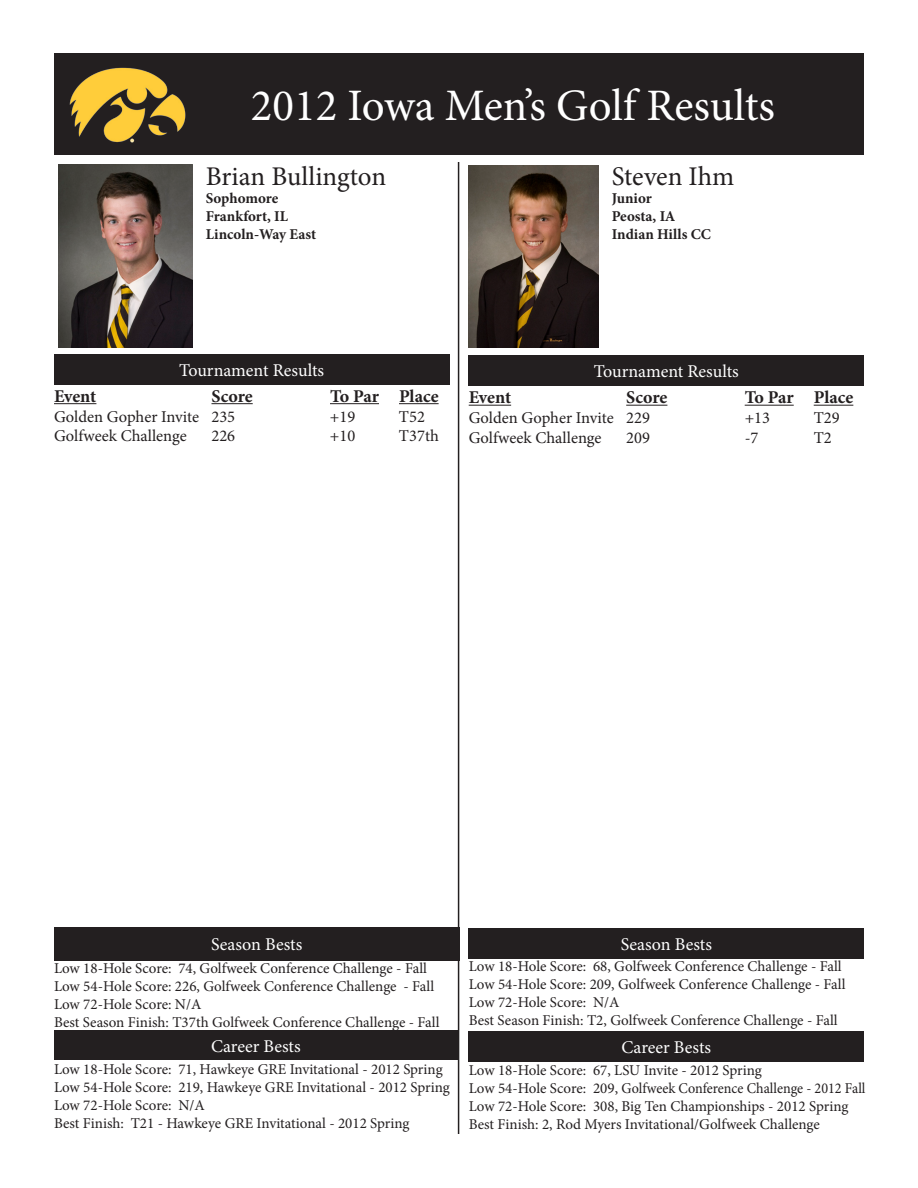
<style>
.page{position:relative;width:918px;height:1188px;background:#fff}
.page>*{position:absolute;margin:0;border:0;box-sizing:border-box;transform-origin:0 0}
.t1{font:45px "Minion Pro";color:#fff}
.t2{font:27px "Minion Pro";color:#231f20}
.t3{font:18px "Minion Pro";color:#fff}
.t4{font:700 18px "Minion Pro";letter-spacing:-.005em;color:#231f20}
.t5{font:16.5px "Minion Pro";color:#231f20}
.t6{font:15px "Minion Pro";color:#231f20}
.t7{font:700 15px "Minion Pro";color:#231f20}
</style>
<div class="page">
<hr style="left:54px;top:403px;width:42px;height:1px;background:#231f20">
<hr style="left:212px;top:403px;width:41px;height:1px;background:#231f20">
<hr style="left:330px;top:403px;width:49px;height:1px;background:#231f20">
<hr style="left:399px;top:403px;width:40px;height:1px;background:#231f20">
<hr style="left:458px;top:162px;width:1px;height:972px;background:#231f20">
<div style="left:54px;top:354px;width:395px;height:30px;background:#231f20"></div>
<div style="left:54px;top:1030px;width:404px;height:30px;background:#231f20"></div>
<div style="left:54px;top:927px;width:405px;height:34px;background:#231f20"></div>
<img style="left:469px;top:166px;width:129px;height:181px">
<div style="left:469px;top:356px;width:395px;height:30px;background:#231f20"></div>
<div style="left:469px;top:1032px;width:395px;height:30px;background:#231f20"></div>
<hr style="left:469px;top:405px;width:42px;height:1px;background:#231f20">
<hr style="left:626px;top:405px;width:41px;height:1px;background:#231f20">
<hr style="left:745px;top:405px;width:49px;height:1px;background:#231f20">
<hr style="left:814px;top:405px;width:39px;height:1px;background:#231f20">
<div style="left:469px;top:928px;width:395px;height:30px;background:#231f20"></div>
<img style="left:58px;top:164px;width:134px;height:183px">
<div style="left:54px;top:53px;width:810px;height:101px;background:#231f20"></div>
<img style="left:69px;top:67px;width:117px;height:76px">
<p class="t1" style="left:251px;top:75px;width:526px">2012 Iowa Men’s Golf Results</p>
<p class="t2" style="left:206px;top:159px;width:182px">Brian Bullington</p>
<p class="t7" style="left:206px;top:188px;width:74px">Sophomore</p>
<p class="t7" style="left:206px;top:206px;width:84px">Frankfort, IL</p>
<p class="t7" style="left:206px;top:224px;width:112px">Lincoln-Way East</p>
<p class="t2" style="left:612px;top:159px;width:124px">Steven Ihm</p>
<p class="t7" style="left:612px;top:188px;width:42px">Junior</p>
<p class="t7" style="left:612px;top:206px;width:65px">Peosta, IA</p>
<p class="t7" style="left:612px;top:224px;width:101px">Indian Hills CC</p>
<p class="t3" style="left:179px;top:358px;width:147px">Tournament Results</p>
<p class="t4" style="left:54px;top:383px;width:44px">Event</p>
<p class="t4" style="left:212px;top:383px;width:43px">Score</p>
<p class="t4" style="left:330px;top:383px;width:110px">To Par Place</p>
<p class="t5" style="left:54px;top:405px;width:183px">Golden Gopher Invite 235</p>
<p class="t5" style="left:330px;top:405px;width:27px">+19</p>
<p class="t5" style="left:399px;top:405px;width:28px">T52</p>
<p class="t5" style="left:54px;top:425px;width:134px">Golfweek Challenge</p>
<p class="t5" style="left:211px;top:425px;width:25px">226</p>
<p class="t5" style="left:330px;top:425px;width:27px">+10</p>
<p class="t5" style="left:399px;top:425px;width:41px">T37th</p>
<p class="t3" style="left:594px;top:360px;width:147px">Tournament Results</p>
<p class="t4" style="left:469px;top:385px;width:44px">Event</p>
<p class="t4" style="left:626px;top:385px;width:43px">Score</p>
<p class="t4" style="left:745px;top:385px;width:110px">To Par Place</p>
<p class="t5" style="left:469px;top:407px;width:183px">Golden Gopher Invite 229</p>
<p class="t5" style="left:745px;top:407px;width:27px">+13</p>
<p class="t5" style="left:814px;top:407px;width:28px">T29</p>
<p class="t5" style="left:469px;top:427px;width:134px">Golfweek Challenge</p>
<p class="t5" style="left:626px;top:427px;width:25px">209</p>
<p class="t5" style="left:745px;top:427px;width:15px">-7</p>
<p class="t5" style="left:814px;top:427px;width:20px">T2</p>
<p class="t3" style="left:211px;top:932px;width:93px">Season Bests</p>
<p class="t6" style="left:54px;top:958px;width:375px">Low 18-Hole Score: 74, Golfweek Conference Challenge - Fall</p>
<p class="t6" style="left:54px;top:976px;width:382px">Low 54-Hole Score: 226, Golfweek Conference Challenge - Fall</p>
<p class="t6" style="left:54px;top:994px;width:149px">Low 72-Hole Score: N/A</p>
<p class="t6" style="left:54px;top:1012px;width:387px">Best Season Finish: T37th Golfweek Conference Challenge - Fall</p>
<p class="t3" style="left:211px;top:1034px;width:91px">Career Bests</p>
<p class="t6" style="left:54px;top:1059px;width:390px">Low 18-Hole Score: 71, Hawkeye GRE Invitational - 2012 Spring</p>
<p class="t6" style="left:54px;top:1077px;width:397px">Low 54-Hole Score: 219, Hawkeye GRE Invitational - 2012 Spring</p>
<p class="t6" style="left:54px;top:1095px;width:152px">Low 72-Hole Score: N/A</p>
<p class="t6" style="left:54px;top:1113px;width:357px">Best Finish: T21 - Hawkeye GRE Invitational - 2012 Spring</p>
<p class="t3" style="left:621px;top:932px;width:93px">Season Bests</p>
<p class="t6" style="left:469px;top:957px;width:375px">Low 18-Hole Score: 68, Golfweek Conference Challenge - Fall</p>
<p class="t6" style="left:469px;top:975px;width:378px">Low 54-Hole Score: 209, Golfweek Conference Challenge - Fall</p>
<p class="t6" style="left:469px;top:993px;width:152px">Low 72-Hole Score: N/A</p>
<p class="t6" style="left:469px;top:1011px;width:371px">Best Season Finish: T2, Golfweek Conference Challenge - Fall</p>
<p class="t3" style="left:622px;top:1036px;width:91px">Career Bests</p>
<p class="t6" style="left:469px;top:1060px;width:295px">Low 18-Hole Score: 67, LSU Invite - 2012 Spring</p>
<p class="t6" style="left:469px;top:1078px;width:398px">Low 54-Hole Score: 209, Golfweek Conference Challenge - 2012 Fall</p>
<p class="t6" style="left:469px;top:1096px;width:381px">Low 72-Hole Score: 308, Big Ten Championships - 2012 Spring</p>
<p class="t6" style="left:469px;top:1114px;width:353px">Best Finish: 2, Rod Myers Invitational/Golfweek Challenge</p>
</div>
